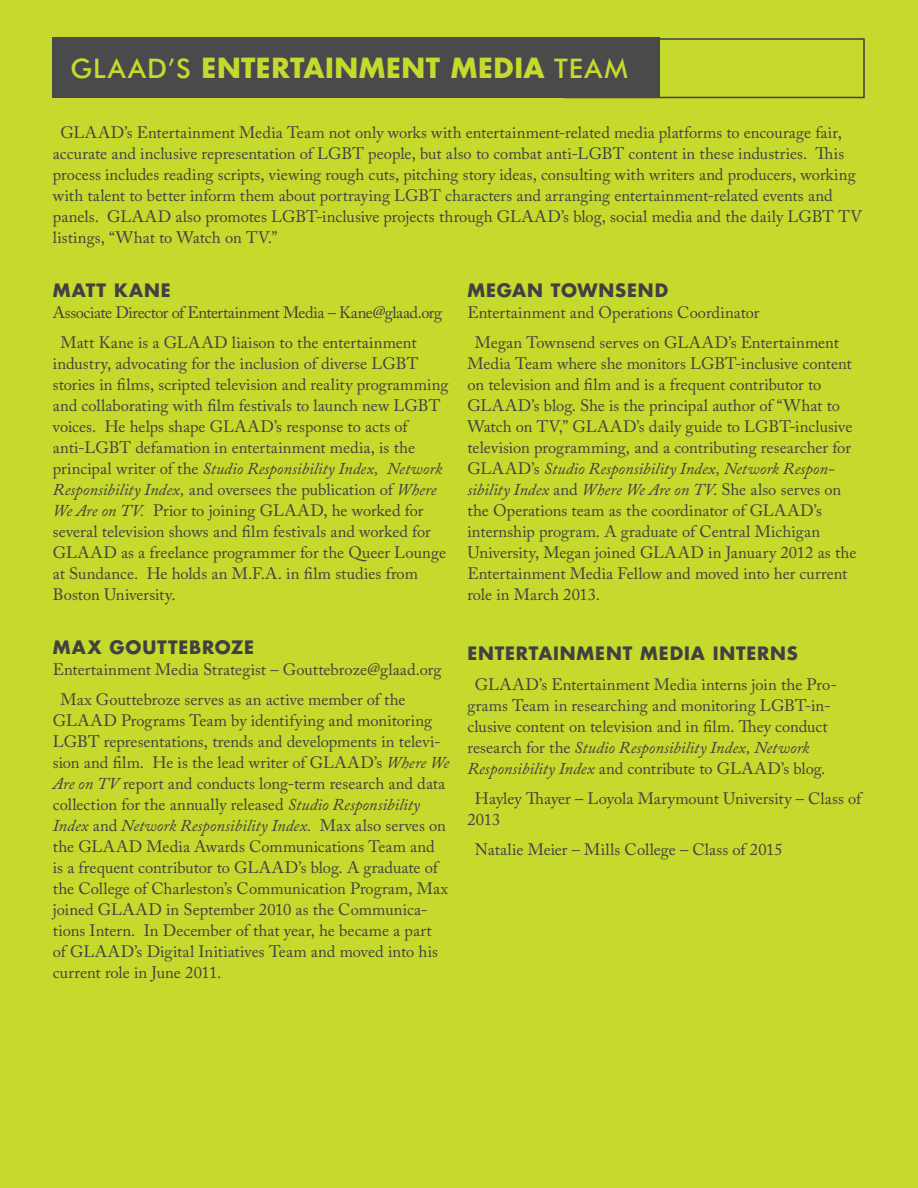
<style>
.page{position:relative;width:918px;height:1188px;background:#fff}
.page>*{position:absolute;margin:0;border:0;box-sizing:border-box;transform-origin:0 0}
.t1{font:700 27px "Futura";letter-spacing:.025em;color:#c6d92d}
.t2{font:700 18px "Futura";letter-spacing:.05em;color:#414042}
.t3{font:16.5px/21px "Adobe Caslon Pro";color:#414042}
.s1{font-family:"Futura BT";font-weight:500}
.s2{font-style:italic}
</style>
<div class="page">
<div style="left:1px;top:0;width:917px;height:1188px;background:#c6d92d"></div>
<div style="left:564px;top:38px;width:301px;height:60px;border:2px solid #414042"></div>
<div style="left:52px;top:38px;width:608px;height:60px;background:#4a4a4d"></div>
<h1 class="t1" style="left:71px;top:49px;width:519px"><span class="s1">GLAAD’S</span> ENTERTAINMENT MEDIA <span class="s1">TEAM</span></h1>
<p class="t3" style="left:53px;top:122px;width:811px;text-indent:8px">GLAAD’s Entertainment Media Team not only works with entertainment-related media platforms to encourage fair, accurate and inclusive representation of LGBT people, but also to combat anti-LGBT content in these industries. This process includes reading scripts, viewing rough cuts, pitching story ideas, consulting with writers and producers, working with talent to better inform them about portraying LGBT characters and arranging entertainment-related events and panels. GLAAD also promotes LGBT-inclusive projects through GLAAD’s blog, social media and the daily LGBT TV listings, “What to Watch on TV.”</p>
<p class="t2" style="left:53px;top:278px;width:119px">MATT KANE</p>
<p class="t3" style="left:60px;top:297px;width:383px;line-height:30px;text-indent:-8px">Associate Director of Entertainment Media – Kane@glaad.org<br>Matt Kane is a GLAAD liaison to the entertainment</p>
<p class="t3" style="left:53px;top:353px;width:397px">industry, advocating for the inclusion of diverse LGBT stories in films, scripted television and reality programming and collaborating with film festivals to launch new LGBT voices. He helps shape GLAAD’s response to acts of anti-LGBT defamation in entertainment media, is the principal writer of the <span class="s2">Studio Responsibility Index, Network Responsibility Index,</span> and oversees the publication of <span class="s2">Where We Are on TV.</span> Prior to joining GLAAD, he worked for several television shows and film festivals and worked for GLAAD as a freelance programmer for the Queer Lounge at Sundance. He holds an M.F.A. in film studies from Boston University.</p>
<p class="t2" style="left:53px;top:635px;width:203px">MAX GOUTTEBROZE</p>
<p class="t3" style="left:60px;top:654px;width:383px;line-height:30px;text-indent:-8px">Entertainment Media Strategist – Gouttebroze@glaad.org<br>Max Gouttebroze serves as an active member of the</p>
<p class="t3" style="left:53px;top:710px;width:398px">GLAAD Programs Team by identifying and monitoring LGBT representations, trends and developments in televi&shy;sion and film. He is the lead writer of GLAAD’s <span class="s2">Where We Are on TV</span> report and conducts long-term research and data collection for the annually released <span class="s2">Studio Responsibility Index</span> and <span class="s2">Network Responsibility Index.</span> Max also serves on the GLAAD Media Awards Communications Team and<br>is a frequent contributor to GLAAD’s blog. A graduate of the College of Charleston’s Communication Program, Max joined GLAAD in September 2010 as the Communica&shy;tions Intern. In December of that year, he became a part<br>of GLAAD’s Digital Initiatives Team and moved into his current role in June 2011.</p>
<p class="t2" style="left:467px;top:278px;width:202px">MEGAN TOWNSEND</p>
<p class="t3" style="left:475px;top:297px;width:365px;line-height:30px;text-indent:-8px">Entertainment and Operations Coordinator<br>Megan Townsend serves on GLAAD’s Entertainment</p>
<p class="t3" style="left:467px;top:353px;width:390px">Media Team where she monitors LGBT-inclusive content on television and film and is a frequent contributor to GLAAD’s blog. She is the principal author of “What to Watch on TV,” GLAAD’s daily guide to LGBT-inclusive television programming, and a contributing researcher for GLAAD’s <span class="s2">Studio Responsibility Index, Network Respon&shy;sibility Index</span> and <span class="s2">Where We Are on TV</span>. She also serves on the Operations team as the coordinator of GLAAD’s internship program. A graduate of Central Michigan University, Megan joined GLAAD in January 2012 as the Entertainment Media Fellow and moved into her current role in March 2013.</p>
<p class="t2" style="left:467px;top:641px;width:332px">ENTERTAINMENT MEDIA INTERNS</p>
<p class="t3" style="left:467px;top:674px;width:371px;text-indent:7px">GLAAD’s Entertainment Media interns join the Pro&shy;grams Team in researching and monitoring LGBT-in&shy;clusive content on television and in film. They conduct research for the <span class="s2">Studio Responsibility Index, Network Responsibility Index</span> and contribute to GLAAD’s blog.</p>
<p class="t3" style="left:467px;top:788px;width:395px;text-indent:8px">Hayley Thayer – Loyola Marymount University – Class of<br>2013</p>
<p class="t3" style="left:475px;top:839px;width:309px">Natalie Meier – Mills College – Class of 2015</p>
</div>
